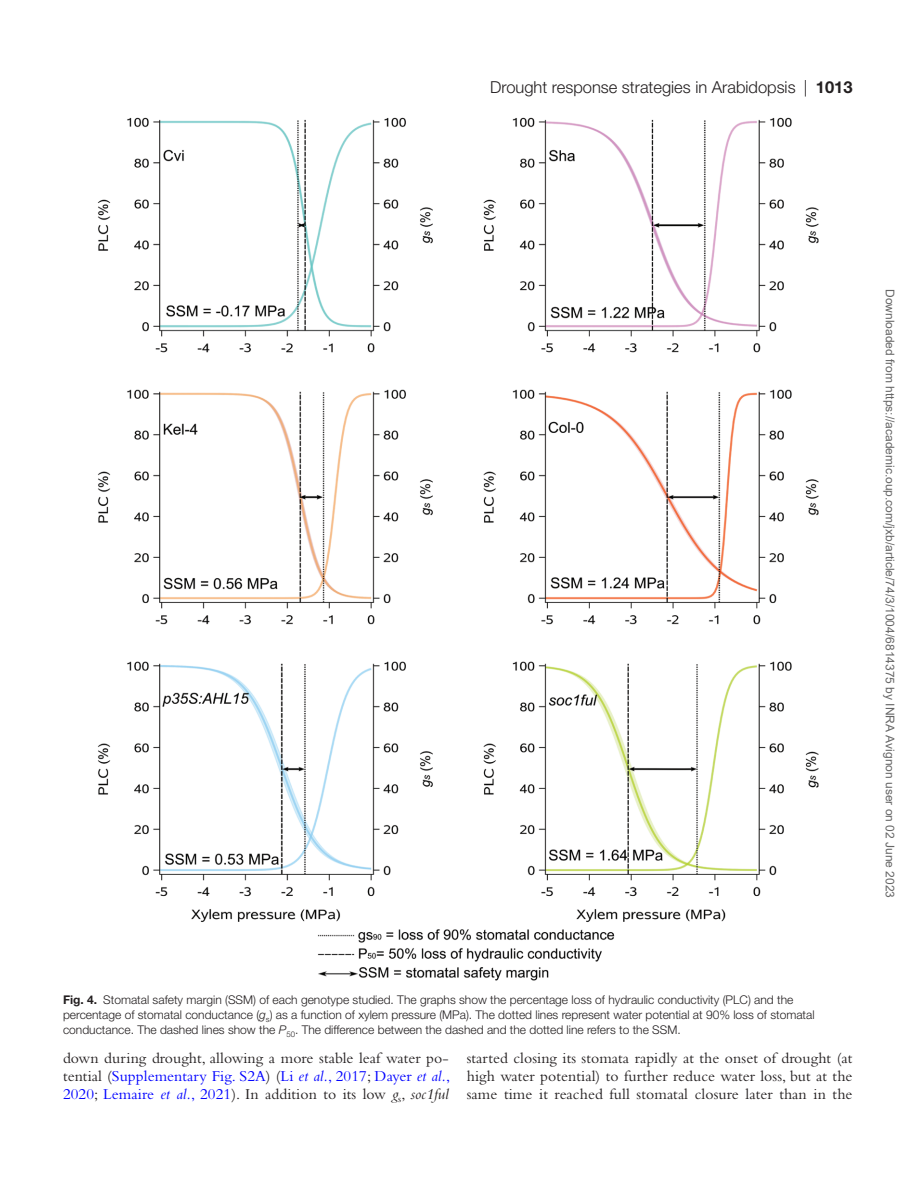
<style>
.page{position:relative;width:919px;height:1187px;background:#fff}
.page>*{position:absolute;margin:0;border:0;box-sizing:border-box;transform-origin:0 0}
.t1{font:300 16.5px "Helvetica Neue LT Std";color:#231f20}
.t2{font:15.75px/18px "Bembo Std";letter-spacing:.005em;color:#231f20;text-align:justify}
.t3{font:300 12px/15px "Helvetica Neue LT Std";color:#231f20}
.t4{font:12px "Arial";color:#666}
.s1{font-weight:700}
.s2{font-style:italic}
.s3{color:#00f}
.s4{font-style:italic;color:#00f}
</style>
<div class="page">
<img style="left:98px;top:117px;width:720px;height:863px">
<h1 class="t1" style="left:490px;top:77px;width:364px">Drought response strategies in Arabidopsis | <span class="s1">1013</span></h1>
<p class="t4" style="left:894px;top:289px;width:610px;rotate:90deg">Downloaded from https://academic.oup.com/jxb/article/74/3/1004/6814375 by INRA Avignon user on 02 June 2023</p>
<p class="t3" style="left:63px;top:992px;width:753px"><span class="s1">Fig. 4.</span> Stomatal safety margin (SSM) of each genotype studied. The graphs show the percentage loss of hydraulic conductivity (PLC) and the percentage of stomatal conductance (<span class="s2">g</span><sub>s</sub>) as a function of xylem pressure (MPa). The dotted lines represent water potential at 90% loss of stomatal conductance. The dashed lines show the <span class="s2">P</span><sub>50</sub>. The difference between the dashed and the dotted line refers to the SSM.</p>
<h2 class="t2" style="left:63px;top:1048px;width:389px">down during drought, allowing a more stable leaf water po&shy;tential (<span class="s3">Supplementary Fig. S2A</span>) (<span class="s3">Li</span> <span class="s4">et al.</span><span class="s3">, 2017</span>; <span class="s3">Dayer</span> <span class="s4">et al.</span><span class="s3">, 2020</span>; <span class="s3">Lemaire</span> <span class="s4">et al.</span><span class="s3">, 2021</span>). In addition to its low <span class="s2">g</span><sub>s</sub>, <span class="s2">soc1ful</span></h2>
<h2 class="t2" style="left:467px;top:1048px;width:387px">started closing its stomata rapidly at the onset of drought (at high water potential) to further reduce water loss, but at the same time it reached full stomatal closure later than in the</h2>
</div>
